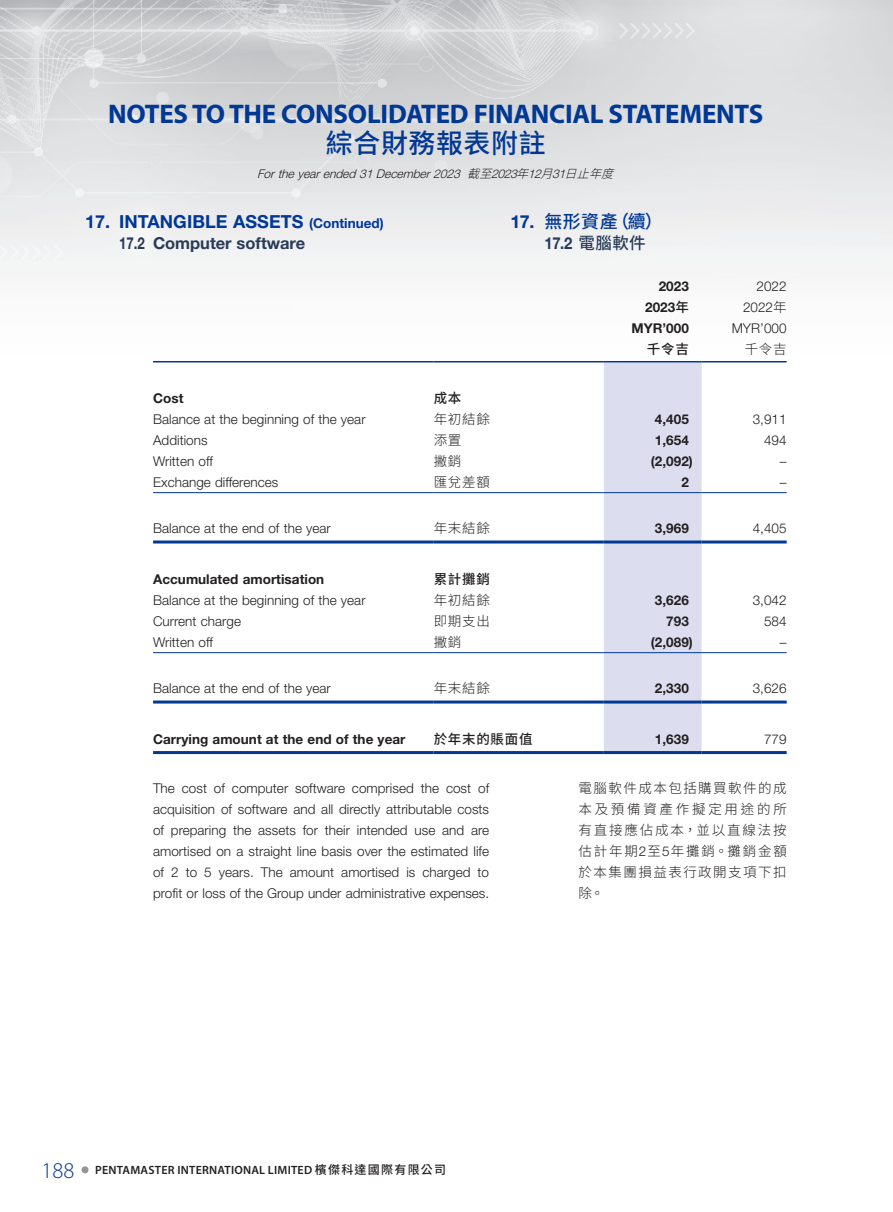
<style>
.page{position:relative;width:893px;height:1212px;background:#fff}
.page>*{position:absolute;margin:0;border:0;box-sizing:border-box;transform-origin:0 0}
.t1{font:700 27px "Myriad Pro";letter-spacing:-.01em;color:#003894}
.t2{font:500 27px "Source Han Sans TC";letter-spacing:.02em;color:#003894}
.Heading_1{font:700 18px "Helvetica Neue LT Std";letter-spacing:.005em;color:#003894}
.C_Heading_1{font:500 18px "Source Han Sans TC";color:#003894}
.Heading_2{font:700 16.5px "Helvetica Neue LT Std";color:#283b58;scale:.8 1}
.C_Heading_2{font:700 16.5px "Helvetica Neue LT Std";color:#283b58;scale:.9 1}
.Body_Text{font:300 13.5px/21px "Helvetica Neue LT Std";letter-spacing:.005em;color:#231f20;text-align:justify}
.Body_Text-2{font:700 13.5px "Helvetica Neue LT Std";letter-spacing:.005em;color:#231f20}
.C_Body_Text{font:300 13.5px/21px "Source Han Sans TC";letter-spacing:.135em;color:#231f20;text-align:justify}
.Body_Text-3{font:300 13.5px "Source Han Sans TC";letter-spacing:.055em;color:#231f20}
.Body_Text-4{font:500 13.5px "Source Han Sans TC";letter-spacing:.055em;color:#231f20}
.t3{font:italic 300 12px "Helvetica Neue LT Std";color:#231f20}
.t4{font:600 12px "Myriad Pro";letter-spacing:.02em;color:#231f20}
.s1{font-family:"Source Han Sans TC"}
.s2{font-family:"Helvetica Neue LT Std";font-weight:700}
.s3{font-family:"Source Han Sans TC";font-weight:500}
.s4{font-size:13.5px}
.s5{font-family:"Helvetica Neue LT Std"}
.s6{font-weight:300;font-size:22.5px;color:#003894}
</style>
<div class="page">
<img style="left:0;top:0;width:893px;height:1174px">
<div style="left:604px;top:362px;width:98px;height:389px;background:#dcddef"></div>
<hr style="left:153px;top:361px;width:281px;height:1px;background:#003894">
<hr style="left:434px;top:361px;width:170px;height:1px;background:#003894">
<hr style="left:604px;top:361px;width:98px;height:1px;background:#003894">
<hr style="left:702px;top:361px;width:85px;height:1px;background:#003894">
<hr style="left:153px;top:492px;width:281px;height:1px;background:#003894">
<hr style="left:434px;top:492px;width:170px;height:1px;background:#003894">
<hr style="left:604px;top:492px;width:98px;height:1px;background:#003894">
<hr style="left:702px;top:492px;width:85px;height:1px;background:#003894">
<hr style="left:153px;top:540px;width:281px;height:3px;background:#003894">
<hr style="left:434px;top:540px;width:170px;height:3px;background:#003894">
<hr style="left:604px;top:540px;width:98px;height:3px;background:#003894">
<hr style="left:702px;top:540px;width:85px;height:3px;background:#003894">
<hr style="left:153px;top:652px;width:281px;height:1px;background:#003894">
<hr style="left:434px;top:652px;width:170px;height:1px;background:#003894">
<hr style="left:604px;top:652px;width:98px;height:1px;background:#003894">
<hr style="left:702px;top:652px;width:85px;height:1px;background:#003894">
<hr style="left:153px;top:700px;width:281px;height:3px;background:#003894">
<hr style="left:434px;top:700px;width:170px;height:3px;background:#003894">
<hr style="left:604px;top:700px;width:98px;height:3px;background:#003894">
<hr style="left:702px;top:700px;width:85px;height:3px;background:#003894">
<hr style="left:153px;top:751px;width:281px;height:3px;background:#003894">
<hr style="left:434px;top:751px;width:170px;height:3px;background:#003894">
<hr style="left:604px;top:751px;width:98px;height:3px;background:#003894">
<hr style="left:702px;top:751px;width:85px;height:3px;background:#003894">
<div style="left:82px;top:1166px;width:7px;height:7px;background:#939598;border-radius:50%"></div>
<h1 class="t1" style="left:108px;top:96px;width:657px">NOTES TO THE CONSOLIDATED FINANCIAL STATEMENTS</h1>
<h1 class="t2" style="left:326px;top:128px;width:221px">綜合財務報表附註</h1>
<p class="t3" style="left:257px;top:166px;width:367px">Fortheyearended31December2023 <span class="s1">截至</span>2023<span class="s1">年</span>12<span class="s1">月</span>31<span class="s1">日止年度</span></p>
<p class="C_Heading_1" style="left:510px;top:212px;width:154px"><span class="s2">17.</span> 無形資產（續）</p>
<p class="C_Heading_2" style="left:544px;top:233px;width:114px">17.2 <span class="s3">電腦軟件</span></p>
<p class="Heading_1" style="left:85px;top:211px;width:300px">17. INTANGIBLE ASSETS <span class="s4">(Continued)</span></p>
<p class="Heading_2" style="left:119px;top:233px;width:234px">17.2 Computer software</p>
<p class="Body_Text-2" style="left:659px;top:278px;width:32px">2023</p>
<p class="Body_Text" style="left:756px;top:276px;width:32px">2022</p>
<p class="Body_Text-2" style="left:645px;top:299px;width:45px">2023<span class="s3">年</span></p>
<p class="Body_Text" style="left:743px;top:297px;width:45px">2022<span class="s1">年</span></p>
<p class="Body_Text-2" style="left:631px;top:320px;width:59px">MYR’000</p>
<p class="Body_Text" style="left:732px;top:318px;width:56px">MYR’000</p>
<p class="Body_Text-4" style="left:647px;top:342px;width:43px">千令吉</p>
<p class="Body_Text-3" style="left:745px;top:342px;width:43px">千令吉</p>
<p class="Body_Text-2" style="left:153px;top:390px;width:32px">Cost</p>
<p class="Body_Text-4" style="left:434px;top:390px;width:29px">成本</p>
<p class="Body_Text" style="left:153px;top:408px;width:214px">Balance at the beginning of the year</p>
<p class="Body_Text-3" style="left:434px;top:411px;width:58px">年初結餘</p>
<p class="Body_Text-2" style="left:655px;top:411px;width:35px">4,405</p>
<p class="Body_Text" style="left:753px;top:408px;width:35px">3,911</p>
<p class="Body_Text" style="left:153px;top:429px;width:56px">Additions</p>
<p class="Body_Text-3" style="left:434px;top:432px;width:29px">添置</p>
<p class="Body_Text-2" style="left:655px;top:432px;width:35px">1,654</p>
<p class="Body_Text" style="left:764px;top:429px;width:24px">494</p>
<p class="Body_Text" style="left:153px;top:450px;width:61px">Written off</p>
<p class="Body_Text-3" style="left:434px;top:453px;width:29px">撇銷</p>
<p class="Body_Text-2" style="left:651px;top:453px;width:44px">(2,092)</p>
<p class="Body_Text" style="left:780px;top:450px;width:8px">–</p>
<p class="Body_Text" style="left:153px;top:471px;width:127px">Exchange differences</p>
<p class="Body_Text-3" style="left:434px;top:474px;width:58px">匯兌差額</p>
<p class="Body_Text-2" style="left:681px;top:474px;width:9px">2</p>
<p class="Body_Text" style="left:780px;top:471px;width:8px">–</p>
<p class="Body_Text" style="left:153px;top:518px;width:179px">Balance at the end of the year</p>
<p class="Body_Text-3" style="left:434px;top:521px;width:58px">年末結餘</p>
<p class="Body_Text-2" style="left:655px;top:520px;width:35px">3,969</p>
<p class="Body_Text" style="left:753px;top:518px;width:35px">4,405</p>
<p class="Body_Text-2" style="left:153px;top:571px;width:173px">Accumulated amortisation</p>
<p class="Body_Text-4" style="left:434px;top:571px;width:58px">累計攤銷</p>
<p class="Body_Text" style="left:153px;top:589px;width:214px">Balance at the beginning of the year</p>
<p class="Body_Text-3" style="left:434px;top:592px;width:58px">年初結餘</p>
<p class="Body_Text-2" style="left:655px;top:592px;width:35px">3,626</p>
<p class="Body_Text" style="left:753px;top:589px;width:35px">3,042</p>
<p class="Body_Text" style="left:153px;top:610px;width:89px">Current charge</p>
<p class="Body_Text-3" style="left:434px;top:613px;width:58px">即期支出</p>
<p class="Body_Text-2" style="left:666px;top:613px;width:24px">793</p>
<p class="Body_Text" style="left:764px;top:610px;width:24px">584</p>
<p class="Body_Text" style="left:153px;top:631px;width:61px">Written off</p>
<p class="Body_Text-3" style="left:434px;top:634px;width:29px">撇銷</p>
<p class="Body_Text-2" style="left:651px;top:634px;width:44px">(2,089)</p>
<p class="Body_Text" style="left:780px;top:631px;width:8px">–</p>
<p class="Body_Text" style="left:153px;top:678px;width:179px">Balance at the end of the year</p>
<p class="Body_Text-3" style="left:434px;top:681px;width:58px">年末結餘</p>
<p class="Body_Text-2" style="left:655px;top:680px;width:35px">2,330</p>
<p class="Body_Text" style="left:753px;top:678px;width:35px">3,626</p>
<p class="Body_Text-2" style="left:153px;top:731px;width:254px">Carrying amount at the end of the year</p>
<p class="Body_Text-4" style="left:434px;top:731px;width:100px">於年末的賬面值</p>
<p class="Body_Text-2" style="left:655px;top:731px;width:35px">1,639</p>
<p class="Body_Text" style="left:764px;top:728px;width:24px">779</p>
<p class="Body_Text" style="left:153px;top:777px;width:338px">The cost of computer software comprised the cost of acquisition of software and all directly attributable costs of preparing the assets for their intended use and are amortised on a straight line basis over the estimated life of 2 to 5 years. The amount amortised is charged to profit or loss of the Group under administrative expenses.</p>
<p class="C_Body_Text" style="left:578px;top:778px;width:210px">電腦軟件成本包括購買軟件的成本及預備資產作擬定用途的所有直接應佔成本，並以直線法按估計年期<span class="s5">2</span>至<span class="s5">5</span>年攤銷。攤銷金額於本集團損益表行政開支項下扣除。</p>
<p class="t4" style="left:42px;top:1163px;width:406px"><span class="s6">188</span> PENTAMASTER INTERNATIONAL LIMITED <span class="s3">檳傑科達國際有限公司</span></p>
</div>
